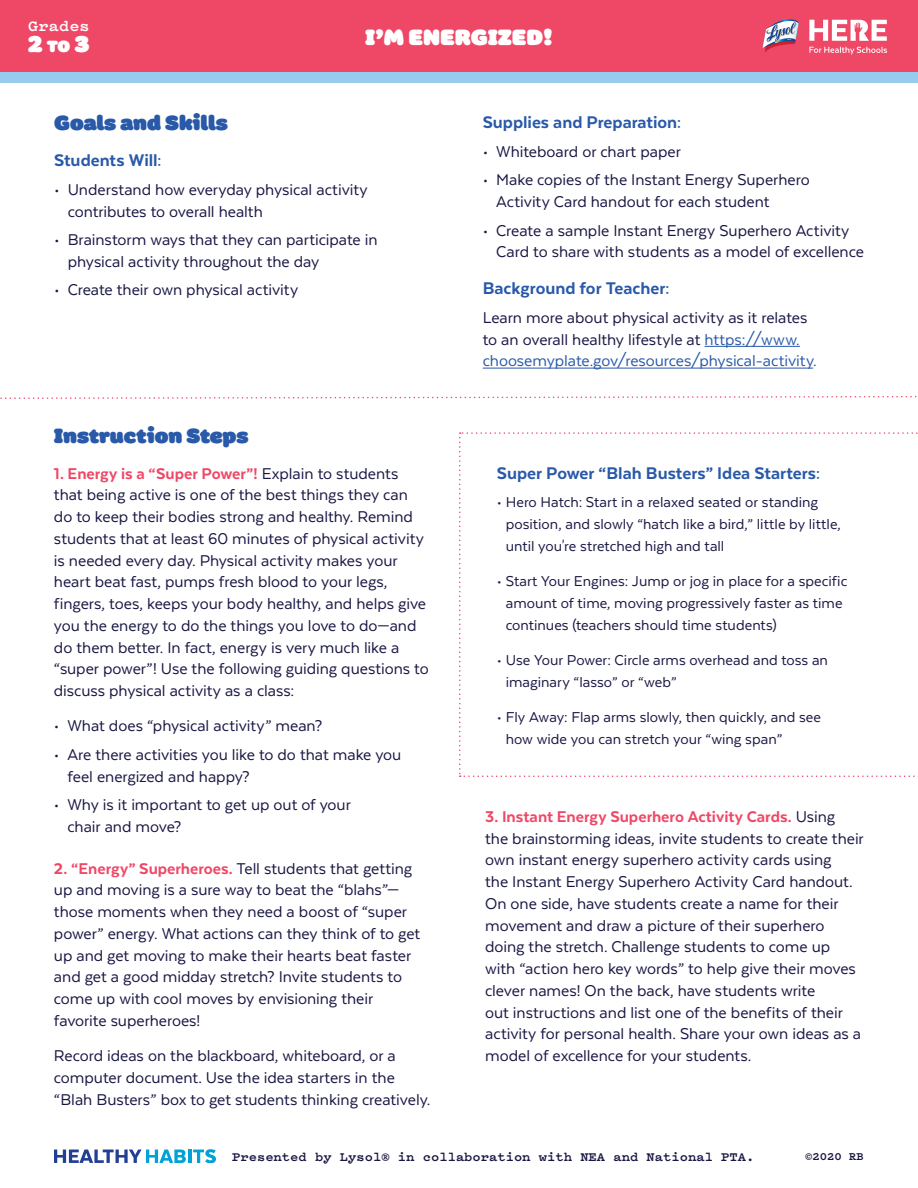
<style>
.page{position:relative;width:918px;height:1188px;background:#fff}
.page>*{position:absolute;margin:0;border:0;box-sizing:border-box;transform-origin:0 0}
.t1{font:22.5px "Colette Ultra Jumbo";color:#fff}
.t2{font:21px "Colette Ultra Jumbo";color:#2959a9}
.t3{font:800 19.5px "Texta";color:#2959a9}
.t4{font:18px/21.8px "Texta";letter-spacing:-.005em;color:#181643}
.t5{font:16.5px/21.8px "Texta";color:#181643}
.t6{font:700 16.5px "Pitch";letter-spacing:.015em;color:#fff}
.t7{font:700 13.5px "Pitch";color:#181643}
.t8{font:700 12px "Pitch";color:#181643}
.s1{font-size:16.5px}
.s2{font-weight:800;color:#ef4867}
.s3{color:#2959a9}
</style>
<div class="page">
<div style="left:0;top:0;width:918px;height:74px;background:#ef4867"></div>
<svg style="left:809px;top:20px;width:78px;height:21px"></svg>
<svg style="left:809px;top:47px;width:78px;height:7px"></svg>
<svg style="left:762px;top:19px;width:37px;height:34px"></svg>
<div style="left:0;top:72px;width:918px;height:11px;background:#97ccef"></div>
<hr style="left:705px;top:346px;width:95px;height:1px;background:#2959a9">
<hr style="left:483px;top:368px;width:330px;height:1px;background:#2959a9">
<svg style="left:0;top:396px;width:917px;height:3px"></svg>
<svg style="left:459px;top:432px;width:459px;height:345px"></svg>
<svg style="left:54px;top:1149px;width:162px;height:14px"></svg>
<p class="t6" style="left:28px;top:15px;width:63px">Grades</p>
<p class="t1" style="left:28px;top:27px;width:63px">2 <span class="s1">TO</span> 3</p>
<p class="t1" style="left:365px;top:20px;width:189px">I’M ENERGIZED!</p>
<p class="t2" style="left:54px;top:106px;width:175px">Goals and Skills</p>
<p class="t3" style="left:54px;top:151px;width:109px">Students Will:</p>
<p class="t4" style="left:68px;top:179px;width:302px;text-indent:-14px">• Understand how everyday physical activity contributes to overall health</p>
<p class="t4" style="left:68px;top:229px;width:311px;text-indent:-14px">• Brainstorm ways that they can participate in physical activity throughout the day</p>
<p class="t4" style="left:54px;top:279px;width:245px">• Create their own physical activity</p>
<p class="t2" style="left:54px;top:420px;width:196px">Instruction Steps</p>
<p class="t4" style="left:54px;top:462px;width:376px"><span class="s2">1. Energy is a “Super Power”!</span> Explain to students that being active is one of the best things they can do to keep their bodies strong and healthy. Remind students that at least 60 minutes of physical activity is needed every day. Physical activity makes your heart beat fast, pumps fresh blood to your legs, fingers, toes, keeps your body healthy, and helps give you the energy to do the things you love to do—and do them better. In fact, energy is very much like a “super power”! Use the following guiding questions to discuss physical activity as a class:</p>
<p class="t4" style="left:54px;top:715px;width:270px">• What does “physical activity” mean?</p>
<p class="t4" style="left:67px;top:743px;width:335px;text-indent:-14px">• Are there activities you like to do that make you feel energized and happy?</p>
<p class="t4" style="left:67px;top:794px;width:285px;text-indent:-14px">• Why is it important to get up out of your chair and move?</p>
<p class="t4" style="left:54px;top:857px;width:368px"><span class="s2">2. “Energy” Superheroes.</span> Tell students that getting up and moving is a sure way to beat the “blahs”— those moments when they need a boost of “super power” energy. What actions can they think of to get up and get moving to make their hearts beat faster and get a good midday stretch? Invite students to come up with cool moves by envisioning their favorite superheroes!</p>
<p class="t4" style="left:54px;top:1045px;width:378px">Record ideas on the blackboard, whiteboard, or a computer document. Use the idea starters in the “Blah Busters” box to get students thinking creatively.</p>
<p class="t3" style="left:483px;top:112px;width:200px">Supplies and Preparation:</p>
<p class="t4" style="left:483px;top:140px;width:200px">• Whiteboard or chart paper</p>
<p class="t4" style="left:496px;top:169px;width:315px;text-indent:-14px">• Make copies of the Instant Energy Superhero<br>Activity Card handout for each student</p>
<p class="t4" style="left:496px;top:219px;width:369px;text-indent:-14px">• Create a sample Instant Energy Superhero Activity<br>Card to share with students as a model of excellence</p>
<p class="t3" style="left:483px;top:278px;width:189px">Background for Teacher:</p>
<p class="t4" style="left:483px;top:306px;width:336px">Learn more about physical activity as it relates to an overall healthy lifestyle at <span class="s3">https://www. choosemyplate.gov/resources/physical-activity.</span></p>
<p class="t3" style="left:497px;top:463px;width:325px">Super Power “Blah Busters” Idea Starters:</p>
<p class="t5" style="left:506px;top:491px;width:336px;text-indent:-9px">• Hero Hatch: Start in a relaxed seated or standing position, and slowly “hatch like a bird,” little by little, until you're stretched high and tall</p>
<p class="t5" style="left:506px;top:570px;width:343px;text-indent:-9px">• Start Your Engines: Jump or jog in place for a specific amount of time, moving progressively faster as time continues (teachers should time students)</p>
<p class="t5" style="left:506px;top:649px;width:324px;text-indent:-9px">• Use Your Power: Circle arms overhead and toss an imaginary “lasso” or “web”</p>
<p class="t5" style="left:506px;top:706px;width:317px;text-indent:-9px">• Fly Away: Flap arms slowly, then quickly, and see how wide you can stretch your “wing span”</p>
<p class="t4" style="left:485px;top:805px;width:380px"><span class="s2">3. Instant Energy Superhero Activity Cards.</span> Using<br>the brainstorming ideas, invite students to create their own instant energy superhero activity cards using<br>the Instant Energy Superhero Activity Card handout.<br>On one side, have students create a name for their movement and draw a picture of their superhero doing the stretch. Challenge students to come up with “action hero key words” to help give their moves clever names! On the back, have students write<br>out instructions and list one of the benefits of their activity for personal health. Share your own ideas as a model of excellence for your students.</p>
<p class="t7" style="left:232px;top:1147px;width:524px">Presented by Lysol® in collaboration with NEA and National PTA.</p>
<p class="t8" style="left:805px;top:1148px;width:60px">©2020 RB</p>
</div>
